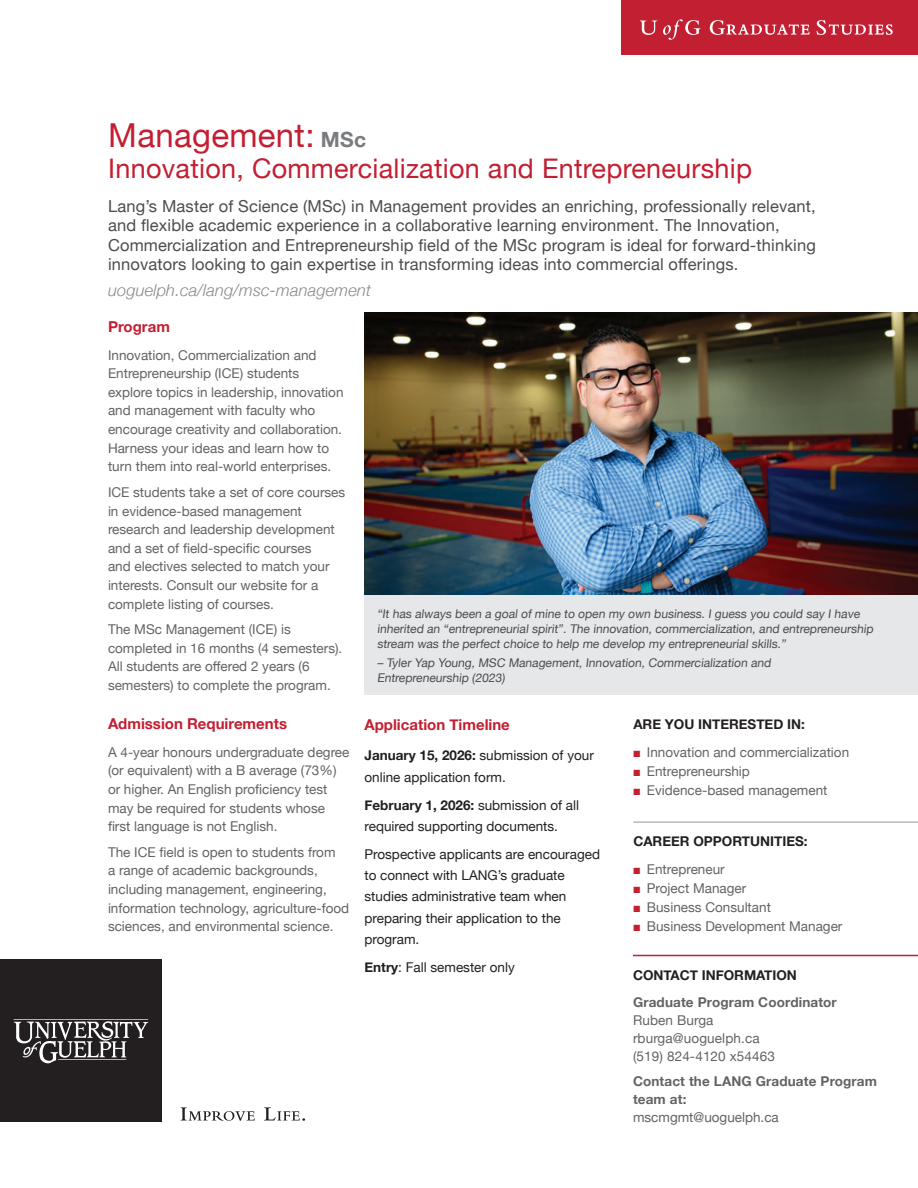
<style>
.page{position:relative;width:918px;height:1188px;background:#fff}
.page>*{position:absolute;margin:0;border:0;box-sizing:border-box;transform-origin:0 0}
.t1{font:33px "Helvetica Neue";letter-spacing:.01em;color:#c31f32}
.t2{font:27px "Helvetica Neue";letter-spacing:.01em;color:#c31f32}
.t3{font:16.5px/19.5px "Helvetica Neue";letter-spacing:.01em;color:#4b4c4d}
.t4{font:italic 300 16.5px "Helvetica Neue";letter-spacing:.01em;color:#87898c}
.Subhead_1__6pt_after__fine-tune_manually{font:700 15px "Helvetica Neue";color:#c31f32}
.t5{font:13.5px/18.6px "Helvetica Neue";color:#636366}
.t6{font:13.5px/21.3px "Helvetica Neue";color:#231f20}
.t7{font:700 13.5px/18px "Helvetica Neue";letter-spacing:.01em;color:#636366}
.Subhead_1__6pt_after__fine-tune_manually-2{font:700 13.5px "Helvetica Neue";color:#231f20}
.t8{font:12px/15px "Helvetica Neue";color:#4b4c4d}
.s1{font-weight:700;font-size:21px;color:#797b7e}
.s2{font-weight:700}
.s3{color:#c31f32}
.s4{font-weight:400}
</style>
<div class="page">
<div style="left:0;top:959px;width:162px;height:163px;background:#231f20"></div>
<svg style="left:13px;top:1019px;width:135px;height:44px"></svg>
<svg style="left:181px;top:1107px;width:74px;height:14px"></svg>
<svg style="left:264px;top:1107px;width:41px;height:14px"></svg>
<div style="left:621px;top:0;width:297px;height:55px;background:#c31f32"></div>
<svg style="left:640px;top:19px;width:253px;height:21px"></svg>
<img style="left:364px;top:313px;width:554px;height:282px">
<hr style="left:633px;top:955px;width:285px;height:1px;background:#c31f32">
<div style="left:364px;top:595px;width:554px;height:100px;background:#e6e7e9"></div>
<hr style="left:633px;top:822px;width:285px;height:1px;background:#939598">
<p class="t1" style="left:108px;top:112px;width:259px">Management: <span class="s1">MSc</span></p>
<p class="t2" style="left:108px;top:149px;width:645px">Innovation, Commercialization and Entrepreneurship</p>
<p class="t3" style="left:108px;top:197px;width:709px">Lang’s Master of Science (MSc) in Management provides an enriching, professionally relevant, and flexible academic experience in a collaborative learning environment. The Innovation, Commercialization and Entrepreneurship field of the MSc program is ideal for forward-thinking innovators looking to gain expertise in transforming ideas into commercial offerings.</p>
<p class="t4" style="left:108px;top:277px;width:265px">uoguelph.ca/lang/msc-management</p>
<p class="Subhead_1__6pt_after__fine-tune_manually" style="left:108px;top:315px;width:63px">Program</p>
<p class="t5" style="left:108px;top:346px;width:237px">Innovation, Commercialization and Entrepreneurship (ICE) students explore topics in leadership, innovation and management with faculty who encourage creativity and collaboration.<br>Harness your ideas and learn how to turn them into real-world enterprises.</p>
<p class="t5" style="left:108px;top:484px;width:239px">ICE students take a set of core courses in evidence-based management research and leadership development and a set of field-specific courses<br>and electives selected to match your interests. Consult our website for a complete listing of courses.</p>
<p class="t5" style="left:108px;top:621px;width:236px">The MSc Management (ICE) is completed in 16 months (4 semesters).<br>All students are offered 2 years (6 semesters) to complete the program.</p>
<p class="Subhead_1__6pt_after__fine-tune_manually" style="left:108px;top:712px;width:181px">Admission Requirements</p>
<p class="t5" style="left:108px;top:743px;width:243px">A 4-year honours undergraduate degree (or equivalent) with a B average (73%) or higher. An English proficiency test may be required for students whose first language is not English.</p>
<p class="t5" style="left:108px;top:843px;width:243px">The ICE field is open to students from<br>a range of academic backgrounds, including management, engineering, information technology, agriculture-food sciences, and environmental science.</p>
<p class="t8" style="left:377px;top:607px;width:500px">“It has always been a goal of mine to open my own business. I guess you could say I have inherited an “entrepreneurial spirit”. The innovation, commercialization, and entrepreneurship stream was the perfect choice to help me develop my entrepreneurial skills.”</p>
<p class="t8" style="left:377px;top:656px;width:398px">– Tyler Yap Young, MSC Management, Innovation, Commercialization and<br>Entrepreneurship (2023)</p>
<p class="Subhead_1__6pt_after__fine-tune_manually" style="left:364px;top:713px;width:147px">Application Timeline</p>
<p class="t6" style="left:364px;top:746px;width:231px"><span class="s2">January 15, 2026:</span> submission of your online application form.</p>
<p class="t6" style="left:364px;top:795px;width:216px"><span class="s2">February 1, 2026:</span> submission of all required supporting documents.</p>
<p class="t6" style="left:364px;top:844px;width:237px">Prospective applicants are encouraged to connect with LANG’s graduate studies administrative team when preparing their application to the program.</p>
<p class="t6" style="left:364px;top:957px;width:152px"><span class="s2">Entry</span>: Fall semester only</p>
<p class="Subhead_1__6pt_after__fine-tune_manually-2" style="left:633px;top:713px;width:173px">ARE YOU INTERESTED IN:</p>
<p class="t5" style="left:633px;top:744px;width:217px"><span class="s3">■</span> Innovation and commercialization</p>
<p class="t5" style="left:633px;top:763px;width:118px"><span class="s3">■</span> Entrepreneurship</p>
<p class="t5" style="left:633px;top:782px;width:196px"><span class="s3">■</span> Evidence-based management</p>
<p class="Subhead_1__6pt_after__fine-tune_manually-2" style="left:633px;top:830px;width:176px">CAREER OPPORTUNITIES:</p>
<p class="t5" style="left:633px;top:861px;width:93px"><span class="s3">■</span> Entrepreneur</p>
<p class="t5" style="left:633px;top:880px;width:115px"><span class="s3">■</span> Project Manager</p>
<p class="t5" style="left:633px;top:899px;width:139px"><span class="s3">■</span> Business Consultant</p>
<p class="t5" style="left:633px;top:918px;width:211px"><span class="s3">■</span> Business Development Manager</p>
<p class="Subhead_1__6pt_after__fine-tune_manually-2" style="left:633px;top:965px;width:165px">CONTACT INFORMATION</p>
<p class="t7" style="left:633px;top:994px;width:205px">Graduate Program Coordinator</p>
<p class="t5" style="left:633px;top:1012px;width:82px">Ruben Burga</p>
<p class="t5" style="left:633px;top:1030px;width:128px">rburga@uoguelph.ca</p>
<p class="t5" style="left:633px;top:1048px;width:144px">(519) 824-4120 x54463</p>
<p class="t7" style="left:633px;top:1073px;width:246px">Contact the LANG Graduate Program team at:<br><span class="s4">mscmgmt@uoguelph.ca</span></p>
</div>
